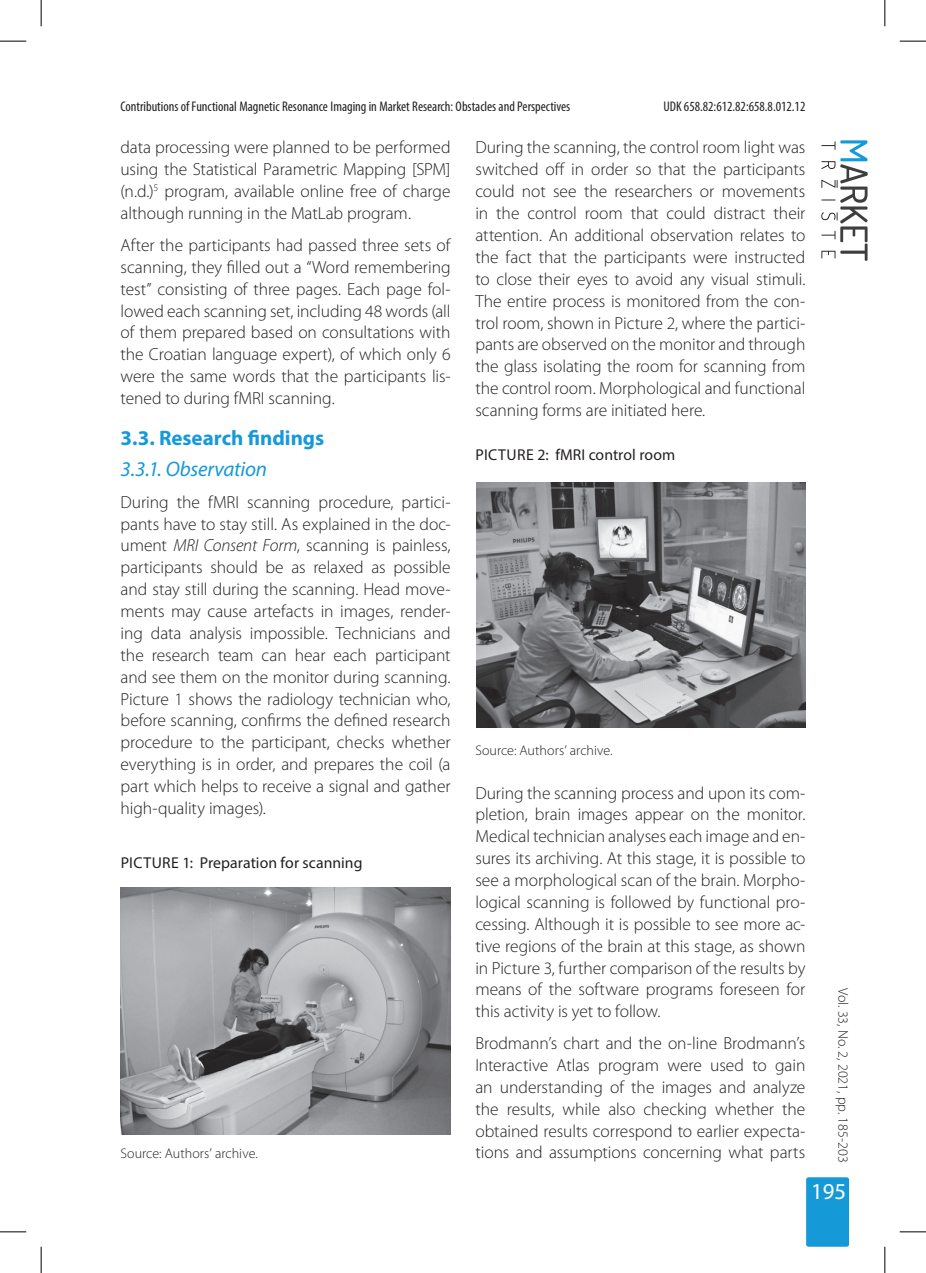
<style>
.page{position:relative;width:926px;height:1273px;background:#fff}
.page>*{position:absolute;margin:0;border:0;box-sizing:border-box;transform-origin:0 0}
.t1{font:22.75px "Myriad Pro";color:#fff}
.t2{font:700 21px "Myriad Pro";color:#169ad7}
.t3{font:italic 21px "Myriad Pro";letter-spacing:-.01em;color:#169ad7}
.t4{font:300 17.5px/21.9px "Myriad Pro";letter-spacing:-.005em;color:#231f20;text-align:justify}
.t5{font:15.75px "Myriad Pro";letter-spacing:.005em;color:#231f20}
.t6{font:condensed 14px "Myriad Pro";color:#231f20}
.t7{font:300 14px "Myriad Pro";color:#231f20}
.s1{font-style:italic}
</style>
<div class="page">
<svg style="left:821px;top:140px;width:46px;height:121px"></svg>
<div style="left:806px;top:1177px;width:43px;height:70px;background:#169ad7;border-radius:2px"></div>
<img style="left:121px;top:887px;width:329px;height:247px">
<img style="left:476px;top:483px;width:329px;height:244px">
<svg style="left:0;top:41px;width:26px;height:1px"></svg>
<svg style="left:899px;top:41px;width:27px;height:1px"></svg>
<svg style="left:0;top:1231px;width:26px;height:1px"></svg>
<svg style="left:899px;top:1231px;width:27px;height:1px"></svg>
<svg style="left:41px;top:0;width:1px;height:26px"></svg>
<svg style="left:41px;top:1247px;width:1px;height:26px"></svg>
<svg style="left:884px;top:0;width:1px;height:26px"></svg>
<svg style="left:884px;top:1247px;width:1px;height:26px"></svg>
<p class="t6" style="left:121px;top:98px;width:451px">Contributions of Functional Magnetic Resonance Imaging in Market Research: Obstacles and Perspectives</p>
<p class="t6" style="left:663px;top:98px;width:143px">UDK 658.82:612.82:658.8.012.12</p>
<p class="t4" style="left:121px;top:137px;width:331px">data processing were planned to be performed using the Statistical Parametric Mapping [SPM] (n.d.)<sup>5</sup> program, available online free of charge although running in the MatLab program.</p>
<p class="t4" style="left:121px;top:234px;width:331px">After the participants had passed three sets of scanning, they filled out a “Word remembering test” consisting of three pages. Each page fol&shy;lowed each scanning set, including 48 words (all of them prepared based on consultations with the Croatian language expert), of which only 6 were the same words that the participants lis&shy;tened to during fMRI scanning.</p>
<p class="t2" style="left:121px;top:426px;width:205px">3.3. Research findings</p>
<p class="t3" style="left:121px;top:456px;width:148px">3.3.1. Observation</p>
<p class="t4" style="left:121px;top:491px;width:331px">During the fMRI scanning procedure, partici&shy;pants have to stay still. As explained in the doc&shy;ument <span class="s1">MRI Consent Form</span>, scanning is painless, participants should be as relaxed as possible and stay still during the scanning. Head move&shy;ments may cause artefacts in images, render&shy;ing data analysis impossible. Technicians and the research team can hear each participant and see them on the monitor during scanning.<br>Picture 1 shows the radiology technician who, before scanning, confirms the defined research procedure to the participant, checks whether everything is in order, and prepares the coil (a part which helps to receive a signal and gather high-quality images).</p>
<p class="t5" style="left:121px;top:853px;width:243px">PICTURE 1: Preparation for scanning</p>
<p class="t7" style="left:121px;top:1145px;width:139px">Source: Authors’ archive.</p>
<p class="t4" style="left:475px;top:137px;width:331px">During the scanning, the control room light was switched off in order so that the participants could not see the researchers or movements in the control room that could distract their attention. An additional observation relates to the fact that the participants were instructed to close their eyes to avoid any visual stimuli.<br>The entire process is monitored from the con&shy;trol room, shown in Picture 2, where the partici&shy;pants are observed on the monitor and through the glass isolating the room for scanning from the control room. Morphological and functional scanning forms are initiated here.</p>
<p class="t5" style="left:475px;top:445px;width:201px">PICTURE 2: fMRI control room</p>
<p class="t7" style="left:475px;top:742px;width:139px">Source: Authors’ archive.</p>
<p class="t4" style="left:475px;top:782px;width:331px">During the scanning process and upon its com&shy;pletion, brain images appear on the monitor.<br>Medical technician analyses each image and en&shy;sures its archiving. At this stage, it is possible to see a morphological scan of the brain. Morpho&shy;logical scanning is followed by functional pro&shy;cessing. Although it is possible to see more ac&shy;tive regions of the brain at this stage, as shown in Picture 3, further comparison of the results by means of the software programs foreseen for this activity is yet to follow.</p>
<p class="t4" style="left:475px;top:1032px;width:331px">Brodmann’s chart and the on-line Brodmann’s Interactive Atlas program were used to gain an understanding of the images and analyze the results, while also checking whether the obtained results correspond to earlier expecta&shy;tions and assumptions concerning what parts</p>
<p class="t7" style="left:851px;top:988px;width:176px;rotate:90deg">Vol. 33, No. 2, 2021, pp. 185-203</p>
<h1 class="t1" style="left:811px;top:1177px;width:37px">195</h1>
</div>
